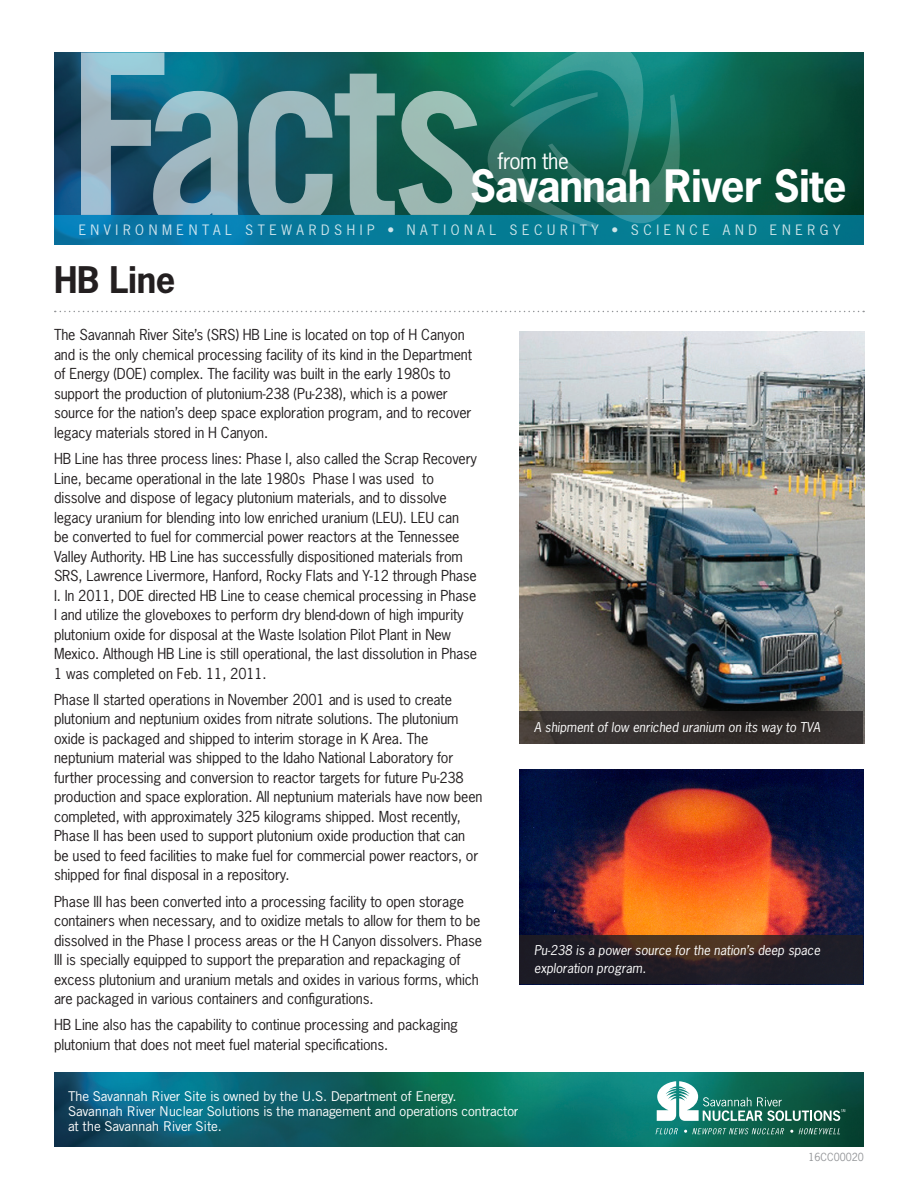
<style>
.page{position:relative;width:918px;height:1188px;background:#fff}
.page>*{position:absolute;margin:0;border:0;box-sizing:border-box;transform-origin:0 0}
.t1{font:700 42px "News Gothic Std";letter-spacing:-.025em;color:#fff}
.t2{font:700 34.5px "News Gothic Std";letter-spacing:-.01em;color:#231f20}
.t3{font:21px "News Gothic Std";letter-spacing:-.02em;color:#fff}
.t4{font:14.25px/19.5px "News Gothic Std";letter-spacing:-.01em;color:#231f20}
.t5{font:13.5px/15px "Trade Gothic LT Std";letter-spacing:-.02em;color:#fff}
.t6{font:13.5px "News Gothic Std";letter-spacing:.34em;color:#fff}
.t7{font:italic 12.75px/18px "News Gothic Std";color:#fff}
.t8{font:10.5px "News Gothic Std";color:#939598}
.s1{font-weight:700}
</style>
<div class="page">
<img style="left:54px;top:1073px;width:810px;height:74px">
<img style="left:55px;top:1073px;width:372px;height:74px">
<img style="left:54px;top:52px;width:810px;height:192px">
<svg style="left:656px;top:1128px;width:22px;height:6px"></svg>
<svg style="left:684px;top:1128px;width:100px;height:6px"></svg>
<svg style="left:799px;top:1128px;width:41px;height:6px"></svg>
<svg style="left:657px;top:1081px;width:188px;height:40px"></svg>
<img style="left:55px;top:52px;width:372px;height:163px">
<svg style="left:55px;top:215px;width:809px;height:29px;background:#057b9c"></svg>
<svg style="left:249px;top:74px;width:229px;height:141px;background:#568885"></svg>
<svg style="left:81px;top:53px;width:157px;height:162px;background:#5e8fa0"></svg>
<svg style="left:487px;top:52px;width:199px;height:180px;background:#18756a"></svg>
<img style="left:519px;top:331px;width:346px;height:413px">
<svg style="left:55px;top:311px;width:809px;height:1px"></svg>
<img style="left:519px;top:770px;width:345px;height:214px">
<svg style="left:519px;top:711px;width:344px;height:33px;background:#342e2d"></svg>
<svg style="left:519px;top:935px;width:344px;height:49px;background:#282024"></svg>
<h3 class="t3" style="left:498px;top:148px;width:73px">from the</h3>
<h1 class="t1" style="left:470px;top:158px;width:378px">Savannah River Site</h1>
<p class="t6" style="left:78px;top:221px;width:763px">ENVIRONMENTAL STEWARDSHIP <span class="s1">•</span> NATIONAL SECURITY <span class="s1">•</span> SCIENCE AND ENERGY</p>
<h2 class="t2" style="left:54px;top:257px;width:123px">HB Line</h2>
<p class="t4" style="left:54px;top:325px;width:420px">The Savannah River Site’s (SRS) HB Line is located on top of H Canyon and is the only chemical processing facility of its kind in the Department of Energy (DOE) complex. The facility was built in the early 1980s to support the production of plutonium-238 (Pu-238), which is a power source for the nation’s deep space exploration program, and to recover legacy materials stored in H Canyon.</p>
<p class="t4" style="left:54px;top:449px;width:425px">HB Line has three process lines: Phase I, also called the Scrap Recovery Line, became operational in the late 1980s Phase I was used to dissolve and dispose of legacy plutonium materials, and to dissolve legacy uranium for blending into low enriched uranium (LEU). LEU can be converted to fuel for commercial power reactors at the Tennessee Valley Authority. HB Line has successfully dispositioned materials from SRS, Lawrence Livermore, Hanford, Rocky Flats and Y-12 through Phase I. In 2011, DOE directed HB Line to cease chemical processing in Phase I and utilize the gloveboxes to perform dry blend-down of high impurity plutonium oxide for disposal at the Waste Isolation Pilot Plant in New Mexico. Although HB Line is still operational, the last dissolution in Phase 1 was completed on Feb. 11, 2011.</p>
<p class="t4" style="left:54px;top:690px;width:430px">Phase II started operations in November 2001 and is used to create plutonium and neptunium oxides from nitrate solutions. The plutonium oxide is packaged and shipped to interim storage in K Area. The neptunium material was shipped to the Idaho National Laboratory for further processing and conversion to reactor targets for future Pu-238 production and space exploration. All neptunium materials have now been completed, with approximately 325 kilograms shipped. Most recently, Phase II has been used to support plutonium oxide production that can be used to feed facilities to make fuel for commercial power reactors, or shipped for final disposal in a repository.</p>
<p class="t4" style="left:54px;top:891px;width:430px">Phase III has been converted into a processing facility to open storage containers when necessary, and to oxidize metals to allow for them to be dissolved in the Phase I process areas or the H Canyon dissolvers. Phase III is specially equipped to support the preparation and repackaging of excess plutonium and uranium metals and oxides in various forms, which are packaged in various containers and configurations.</p>
<p class="t4" style="left:54px;top:1015px;width:406px">HB Line also has the capability to continue processing and packaging plutonium that does not meet fuel material specifications.</p>
<p class="t5" style="left:68px;top:1088px;width:452px">The Savannah River Site is owned by the U.S. Department of Energy.<br>Savannah River Nuclear Solutions is the management and operations contractor at the Savannah River Site.</p>
<p class="t7" style="left:534px;top:718px;width:288px">A shipment of low enriched uranium on its way to TVA</p>
<p class="t7" style="left:534px;top:941px;width:288px">Pu-238 is a power source for the nation’s deep space exploration program.</p>
<p class="t8" style="left:809px;top:1150px;width:57px">16CC00020</p>
</div>
